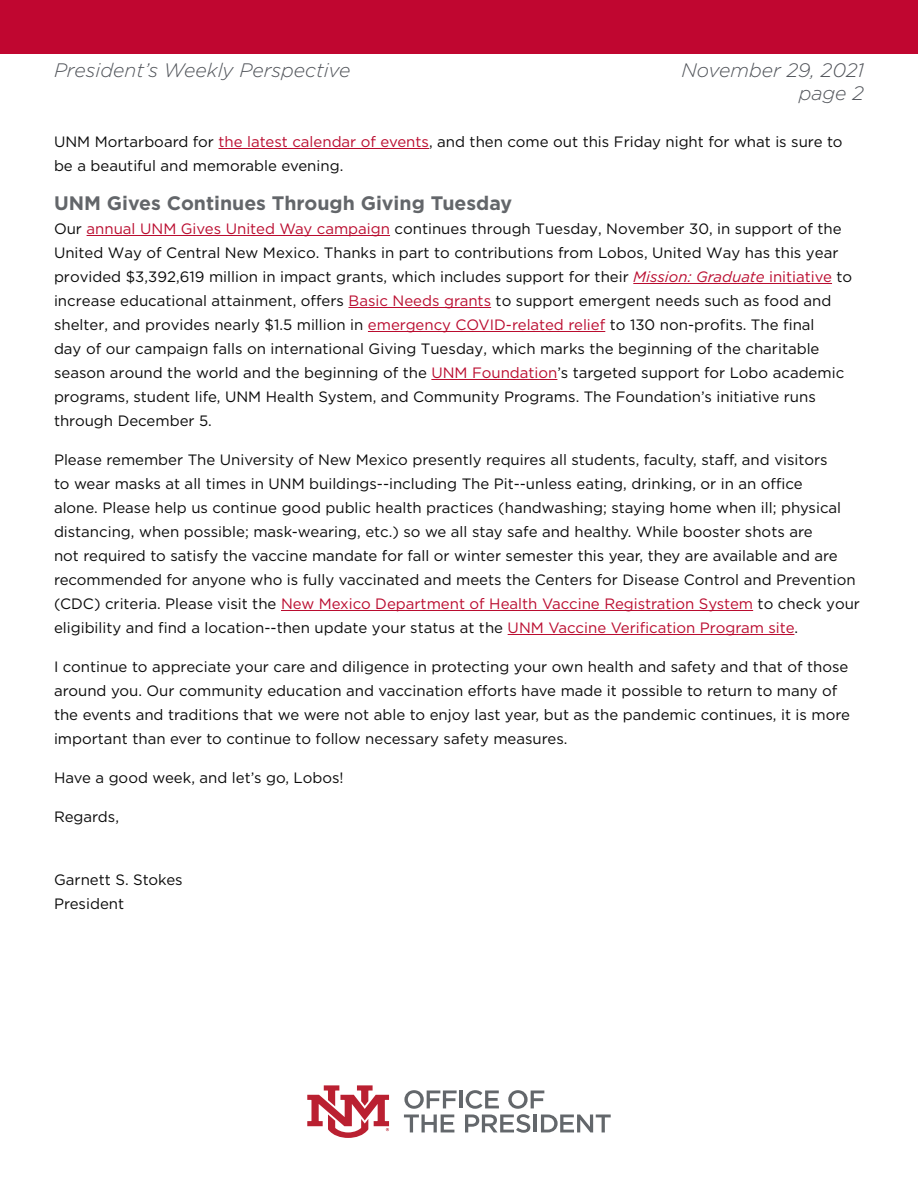
<style>
.page{position:relative;width:918px;height:1188px;background:#fff}
.page>*{position:absolute;margin:0;border:0;box-sizing:border-box;transform-origin:0 0}
.t1{font:italic 300 19.5px/23.4px "Gotham";color:#52555b;text-align:right}
.t2{font:700 19.5px "Gotham";color:#63666a}
.t3{font:15px/24px "Gotham";color:#0a0a0a}
.s1{color:#ba0c2f}
.s2{font-style:italic;color:#ba0c2f}
</style>
<div class="page">
<hr style="left:219px;top:148px;width:210px;height:1px;background:#ba0c2f">
<hr style="left:87px;top:235px;width:303px;height:1px;background:#ba0c2f">
<hr style="left:633px;top:283px;width:199px;height:1px;background:#ba0c2f">
<hr style="left:349px;top:307px;width:142px;height:1px;background:#ba0c2f">
<hr style="left:368px;top:331px;width:237px;height:1px;background:#ba0c2f">
<hr style="left:431px;top:379px;width:126px;height:1px;background:#ba0c2f">
<hr style="left:281px;top:610px;width:472px;height:1px;background:#ba0c2f">
<hr style="left:508px;top:634px;width:286px;height:1px;background:#ba0c2f">
<div style="left:0;top:0;width:918px;height:53px;background:#c00630"></div>
<svg style="left:404px;top:1090px;width:53px;height:19px"></svg>
<hr style="left:459px;top:1090px;width:4px;height:18px;background:#63676b">
<svg style="left:404px;top:1115px;width:50px;height:17px"></svg>
<svg style="left:465px;top:1090px;width:146px;height:43px"></svg>
<svg style="left:307px;top:1085px;width:82px;height:53px"></svg>
<p class="t1" style="left:54px;top:58px;width:298px">President’s Weekly Perspective</p>
<p class="t1" style="left:682px;top:58px;width:184px">November 29, 2021 page 2</p>
<p class="t3" style="left:54px;top:129px;width:790px">UNM Mortarboard for <span class="s1">the latest calendar of events</span>, and then come out this Friday night for what is sure to be a beautiful and memorable evening.</p>
<p class="t2" style="left:54px;top:190px;width:460px">UNM Gives Continues Through Giving Tuesday</p>
<p class="t3" style="left:54px;top:216px;width:800px">Our <span class="s1">annual UNM Gives United Way campaign</span> continues through Tuesday, November 30, in support of the United Way of Central New Mexico. Thanks in part to contributions from Lobos, United Way has this year provided $3,392,619 million in impact grants, which includes support for their <span class="s2">Mission: Graduate</span> <span class="s1">initiative</span> to increase educational attainment, offers <span class="s1">Basic Needs grants</span> to support emergent needs such as food and shelter, and provides nearly $1.5 million in <span class="s1">emergency COVID-related relief</span> to 130 non-profits. The final<br>day of our campaign falls on international Giving Tuesday, which marks the beginning of the charitable season around the world and the beginning of the <span class="s1">UNM Foundation</span>’s targeted support for Lobo academic programs, student life, UNM Health System, and Community Programs. The Foundation’s initiative runs through December 5.</p>
<p class="t3" style="left:54px;top:447px;width:808px">Please remember The University of New Mexico presently requires all students, faculty, staff, and visitors<br>to wear masks at all times in UNM buildings--including The Pit--unless eating, drinking, or in an office<br>alone. Please help us continue good public health practices (handwashing; staying home when ill; physical distancing, when possible; mask-wearing, etc.) so we all stay safe and healthy. While booster shots are<br>not required to satisfy the vaccine mandate for fall or winter semester this year, they are available and are recommended for anyone who is fully vaccinated and meets the Centers for Disease Control and Prevention (CDC) criteria. Please visit the <span class="s1">New Mexico Department of Health Vaccine Registration System</span> to check your eligibility and find a location--then update your status at the <span class="s1">UNM Vaccine Verification Program site</span>.</p>
<p class="t3" style="left:54px;top:654px;width:798px">I continue to appreciate your care and diligence in protecting your own health and safety and that of those around you. Our community education and vaccination efforts have made it possible to return to many of the events and traditions that we were not able to enjoy last year, but as the pandemic continues, it is more important than ever to continue to follow necessary safety measures.</p>
<p class="t3" style="left:54px;top:765px;width:291px">Have a good week, and let’s go, Lobos!</p>
<p class="t3" style="left:54px;top:804px;width:67px">Regards,</p>
<p class="t3" style="left:54px;top:867px;width:130px">Garnett S. Stokes<br>President</p>
</div>
